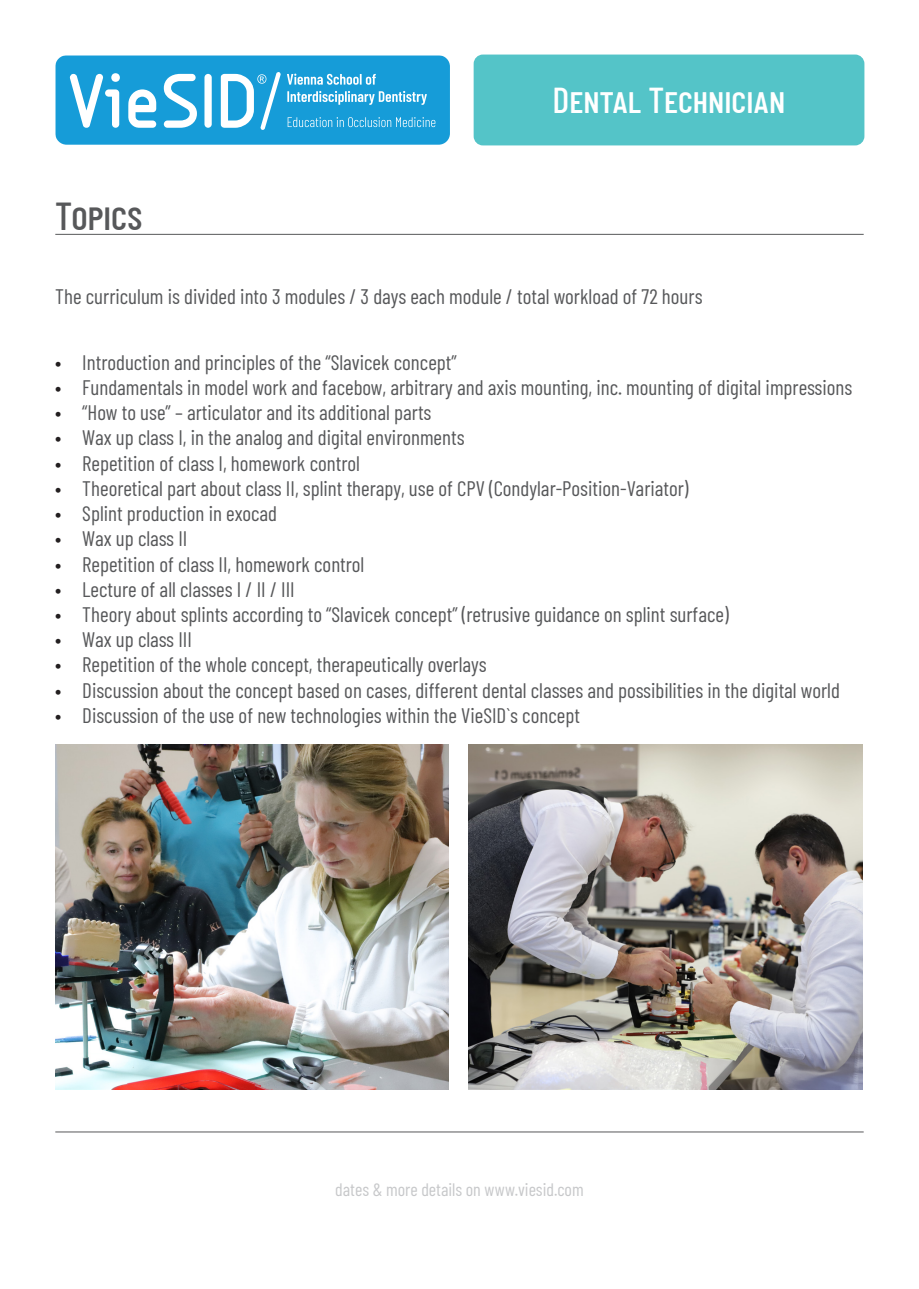
<style>
.page{position:relative;width:919px;height:1289px;background:#fff}
.page>*{position:absolute;margin:0;border:0;box-sizing:border-box;transform-origin:0 0}
.t1{font:500 39px "Barlow Condensed";color:#57585a}
.t2{font:500 36px "Barlow Condensed";color:#fff}
.t3{font:21px "Barlow Condensed";color:#57585a}
.t4{font:18px "Barlow Condensed";color:#c7c8ca}
.s1{color:#231f20}
</style>
<div class="page">
<svg style="left:55px;top:55px;width:395px;height:90px;background:#3dacde"></svg>
<hr style="left:55px;top:234px;width:808px;height:1px;background:#57585a">
<hr style="left:55px;top:1131px;width:808px;height:1px;background:#57585a">
<div style="left:474px;top:55px;width:389px;height:90px;background:#54c4c8;border-radius:9px"></div>
<div style="left:473px;top:55px;width:391px;height:90px;border:2px solid #54c4c8;border-radius:9px"></div>
<img style="left:468px;top:744px;width:394px;height:345px">
<img style="left:55px;top:744px;width:394px;height:345px">
<p class="t1" style="left:55px;top:188px;width:89px">Topics</p>
<h2 class="t2" style="left:552px;top:74px;width:234px">Dental Technician</h2>
<p class="t3" style="left:55px;top:281px;width:648px">The curriculum is divided into 3 modules / 3 days each module / total workload of 72 hours</p>
<p class="t3" style="left:55px;top:347px;width:403px"><span class="s1">•</span> Introduction and principles of the “Slavicek concept”</p>
<p class="t3" style="left:55px;top:372px;width:798px"><span class="s1">•</span> Fundamentals in model work and facebow, arbitrary and axis mounting, inc. mounting of digital impressions</p>
<p class="t3" style="left:55px;top:398px;width:377px"><span class="s1">•</span> “How to use” – articulator and its additional parts</p>
<p class="t3" style="left:55px;top:423px;width:411px"><span class="s1">•</span> Wax up class I, in the analog and digital environments</p>
<p class="t3" style="left:55px;top:448px;width:306px"><span class="s1">•</span> Repetition of class I, homework control</p>
<p class="t3" style="left:55px;top:473px;width:634px"><span class="s1">•</span> Theoretical part about class II, splint therapy, use of CPV (Condylar-Position-Variator)</p>
<p class="t3" style="left:55px;top:498px;width:223px"><span class="s1">•</span> Splint production in exocad</p>
<p class="t3" style="left:55px;top:524px;width:133px"><span class="s1">•</span> Wax up class II</p>
<p class="t3" style="left:55px;top:549px;width:310px"><span class="s1">•</span> Repetition of class II, homework control</p>
<p class="t3" style="left:55px;top:574px;width:241px"><span class="s1">•</span> Lecture of all classes I / II / III</p>
<p class="t3" style="left:55px;top:599px;width:675px"><span class="s1">•</span> Theory about splints according to “Slavicek concept” (retrusive guidance on splint surface)</p>
<p class="t3" style="left:55px;top:624px;width:138px"><span class="s1">•</span> Wax up class III</p>
<p class="t3" style="left:55px;top:650px;width:433px"><span class="s1">•</span> Repetition of the whole concept, therapeutically overlays</p>
<p class="t3" style="left:55px;top:675px;width:786px"><span class="s1">•</span> Discussion about the concept based on cases, different dental classes and possibilities in the digital world</p>
<p class="t3" style="left:55px;top:700px;width:526px"><span class="s1">•</span> Discussion of the use of new technologies within the VieSID`s concept</p>
<p class="t4" style="left:335px;top:1176px;width:250px">dates &amp; more details on www.viesid.com</p>
</div>
